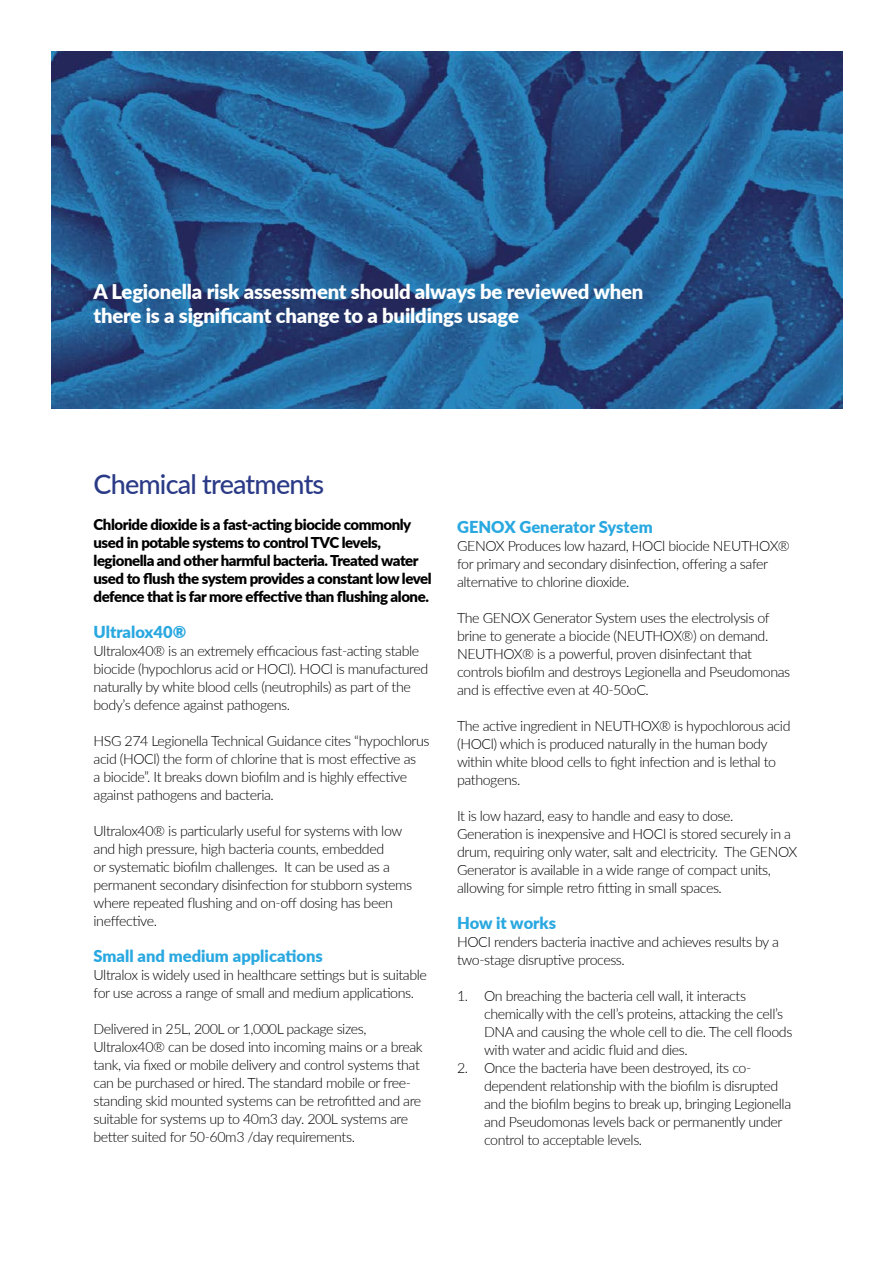
<style>
.page{position:relative;width:893px;height:1263px;background:#fff}
.page>*{position:absolute;margin:0;border:0;box-sizing:border-box;transform-origin:0 0}
.t1{font:500 27px "Lato";letter-spacing:-.03em;color:#2a3a86}
.t2{font:900 20.25px/24px "Lato";letter-spacing:-.01em;color:#fff}
.t3{font:900 16.5px "Lato";color:#2aa8e0}
.t4{font:900 15px/18px "Lato";letter-spacing:-.03em;color:#000}
.t5{font:300 14.25px/18px "Lato";letter-spacing:-.03em;color:#000}
</style>
<div class="page">
<img style="left:51px;top:51px;width:791px;height:357px">
<h2 class="t2" style="left:94px;top:279px;width:551px">A Legionella risk assessment should always be reviewed when there is a significant change to a buildings usage</h2>
<h1 class="t1" style="left:94px;top:464px;width:232px">Chemical treatments</h1>
<p class="t4" style="left:94px;top:514px;width:340px">Chloride dioxide is a fast-acting biocide commonly used in potable systems to control TVC levels, legionella and other harmful bacteria. Treated water used to flush the system provides a constant low level defence that is far more effective than flushing alone.</p>
<p class="t3" style="left:94px;top:619px;width:94px">Ultralox40®</p>
<p class="t5" style="left:94px;top:641px;width:336px">Ultralox40® is an extremely efficacious fast-acting stable biocide (hypochlorus acid or HOCl). HOCl is manufactured naturally by white blood cells (neutrophils) as part of the body’s defence against pathogens.</p>
<p class="t5" style="left:94px;top:731px;width:338px">HSG 274 Legionella Technical Guidance cites “hypochlorus acid (HOCl) the form of chlorine that is most effective as<br>a biocide”. It breaks down biofilm and is highly effective against pathogens and bacteria.</p>
<p class="t5" style="left:94px;top:821px;width:320px">Ultralox40® is particularly useful for systems with low and high pressure, high bacteria counts, embedded<br>or systematic biofilm challenges. It can be used as a permanent secondary disinfection for stubborn systems where repeated flushing and on-off dosing has been ineffective.</p>
<p class="t3" style="left:94px;top:943px;width:231px">Small and medium applications</p>
<p class="t5" style="left:94px;top:965px;width:335px">Ultralox is widely used in healthcare settings but is suitable for use across a range of small and medium applications.</p>
<p class="t5" style="left:94px;top:1019px;width:331px">Delivered in 25L, 200L or 1,000L package sizes, Ultralox40® can be dosed into incoming mains or a break tank, via fixed or mobile delivery and control systems that can be purchased or hired. The standard mobile or free&shy;standing skid mounted systems can be retrofitted and are suitable for systems up to 40m3 day. 200L systems are better suited for 50-60m3 /day requirements.</p>
<p class="t3" style="left:457px;top:514px;width:197px">GENOX Generator System</p>
<p class="t5" style="left:457px;top:536px;width:334px">GENOX Produces low hazard, HOCl biocide NEUTHOX® for primary and secondary disinfection, offering a safer alternative to chlorine dioxide.</p>
<p class="t5" style="left:457px;top:608px;width:335px">The GENOX Generator System uses the electrolysis of brine to generate a biocide (NEUTHOX®) on demand.<br>NEUTHOX® is a powerful, proven disinfectant that controls biofilm and destroys Legionella and Pseudomonas and is effective even at 40-50oC.</p>
<p class="t5" style="left:457px;top:716px;width:335px">The active ingredient in NEUTHOX® is hypochlorous acid (HOCl) which is produced naturally in the human body within white blood cells to fight infection and is lethal to pathogens.</p>
<p class="t5" style="left:457px;top:806px;width:342px">It is low hazard, easy to handle and easy to dose.<br>Generation is inexpensive and HOCl is stored securely in a drum, requiring only water, salt and electricity. The GENOX Generator is available in a wide range of compact units, allowing for simple retro fitting in small spaces.</p>
<p class="t3" style="left:457px;top:910px;width:100px">How it works</p>
<p class="t5" style="left:457px;top:932px;width:323px">HOCI renders bacteria inactive and achieves results by a two-stage disruptive process.</p>
<p class="t5" style="left:484px;top:986px;width:310px;text-indent:-27px">1. On breaching the bacteria cell wall, it interacts chemically with the cell’s proteins, attacking the cell’s DNA and causing the whole cell to die. The cell floods with water and acidic fluid and dies.</p>
<p class="t5" style="left:484px;top:1058px;width:309px;text-indent:-27px">2. Once the bacteria have been destroyed, its co&shy;dependent relationship with the biofilm is disrupted and the biofilm begins to break up, bringing Legionella and Pseudomonas levels back or permanently under control to acceptable levels.</p>
</div>
